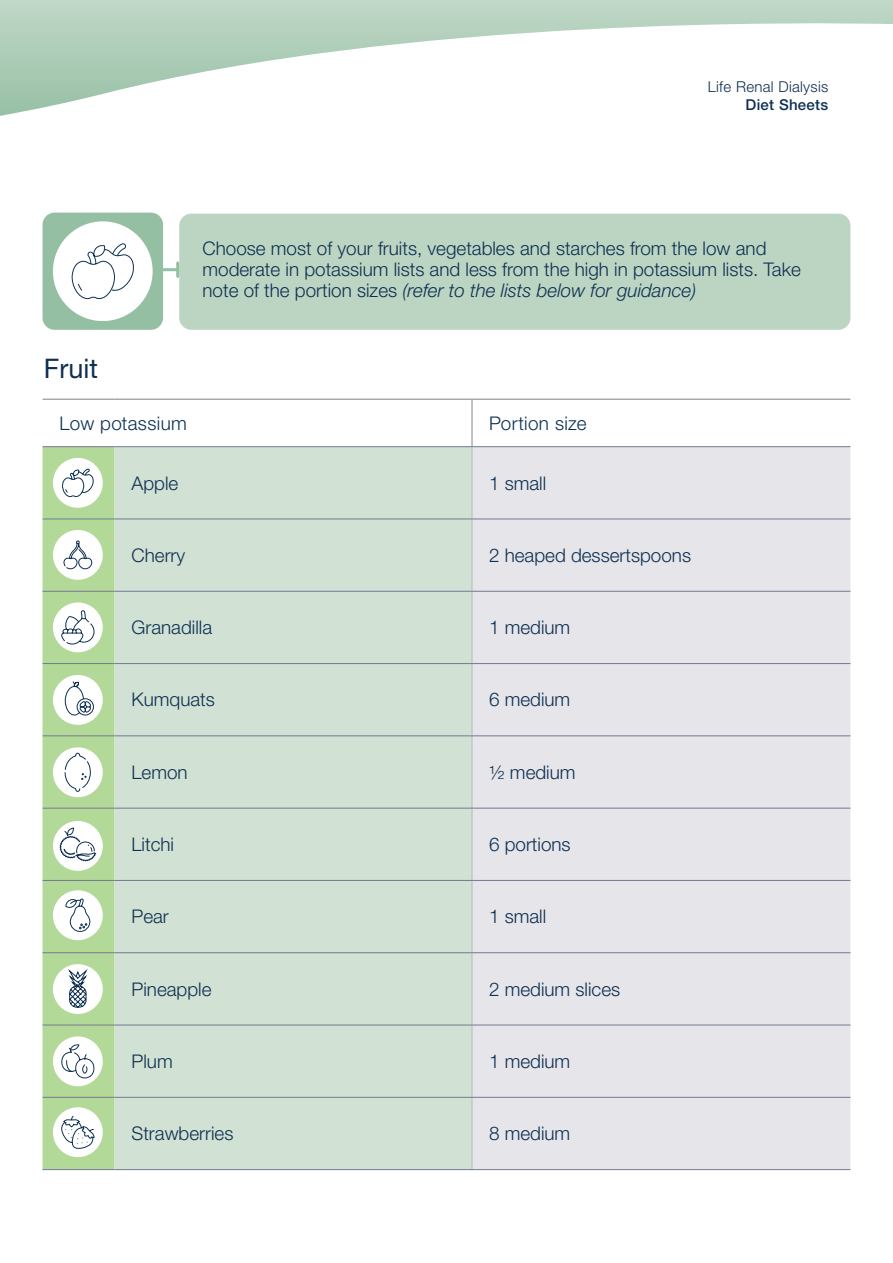
<style>
.page{position:relative;width:893px;height:1263px;background:#fff}
.page>*{position:absolute;margin:0;border:0;box-sizing:border-box;transform-origin:0 0}
.t1{font:27px "Helvetica Neue LT Std";color:#0f3051}
.intro_para{font:300 18.9px/21px "Helvetica Neue LT Std";color:#0f3051}
.t2{font:300 18.9px "Helvetica Neue LT Std";letter-spacing:.015em;color:#093153}
._9pt_light_body{font:300 18.9px "Helvetica Neue LT Std";color:#0f3051}
._20pt_reg_page_heading{font:300 15px "Helvetica Neue LT Std";letter-spacing:.02em;color:#0f3051}
._20pt_reg_page_heading-2{font:500 15px "Helvetica Neue LT Std";letter-spacing:.02em;color:#0f3051}
.s1{font-style:italic}
</style>
<div class="page">
<svg style="left:0;top:0;width:893px;height:116px"></svg>
<div style="left:43px;top:213px;width:120px;height:117px;background:#94bfa2;border-radius:12px"></div>
<div style="left:179px;top:214px;width:671px;height:116px;background:#bcd5c3;border-radius:12px"></div>
<div style="left:53px;top:221px;width:100px;height:100px;background:#fff;border-radius:50%"></div>
<hr style="left:164px;top:268px;width:14px;height:3px;background:#94bfa2">
<svg style="left:176px;top:263px;width:3px;height:13px"></svg>
<div style="left:43px;top:447px;width:72px;height:722px;background:#b3d999"></div>
<div style="left:115px;top:447px;width:357px;height:722px;background:#d1e1d4"></div>
<div style="left:473px;top:447px;width:377px;height:722px;background:#e5e5ea"></div>
<hr style="left:472px;top:400px;width:1px;height:46px;background:#808893">
<hr style="left:472px;top:447px;width:1px;height:72px;background:#b5b9c0">
<hr style="left:472px;top:519px;width:1px;height:72px;background:#b5b9c0">
<hr style="left:472px;top:591px;width:1px;height:72px;background:#b5b9c0">
<hr style="left:472px;top:664px;width:1px;height:72px;background:#b5b9c0">
<hr style="left:472px;top:736px;width:1px;height:72px;background:#b5b9c0">
<hr style="left:472px;top:808px;width:1px;height:72px;background:#b5b9c0">
<hr style="left:472px;top:881px;width:1px;height:71px;background:#b5b9c0">
<hr style="left:472px;top:953px;width:1px;height:72px;background:#b5b9c0">
<hr style="left:472px;top:1025px;width:1px;height:72px;background:#b5b9c0">
<hr style="left:472px;top:1097px;width:1px;height:72px;background:#b5b9c0">
<hr style="left:43px;top:446px;width:72px;height:1px;background:#737a92">
<hr style="left:115px;top:446px;width:357px;height:1px;background:#737a92">
<hr style="left:472px;top:446px;width:378px;height:1px;background:#737a92">
<hr style="left:43px;top:519px;width:72px;height:1px;background:#737a92">
<hr style="left:115px;top:519px;width:357px;height:1px;background:#737a92">
<hr style="left:472px;top:519px;width:378px;height:1px;background:#737a92">
<hr style="left:43px;top:591px;width:72px;height:1px;background:#737a92">
<hr style="left:43px;top:663px;width:72px;height:1px;background:#737a92">
<hr style="left:115px;top:663px;width:357px;height:1px;background:#737a92">
<hr style="left:472px;top:663px;width:378px;height:1px;background:#737a92">
<hr style="left:43px;top:736px;width:72px;height:1px;background:#737a92">
<hr style="left:115px;top:736px;width:357px;height:1px;background:#737a92">
<hr style="left:472px;top:736px;width:378px;height:1px;background:#737a92">
<hr style="left:43px;top:808px;width:72px;height:1px;background:#737a92">
<hr style="left:115px;top:808px;width:357px;height:1px;background:#737a92">
<hr style="left:472px;top:808px;width:378px;height:1px;background:#737a92">
<hr style="left:43px;top:880px;width:72px;height:1px;background:#737a92">
<hr style="left:115px;top:880px;width:357px;height:1px;background:#737a92">
<hr style="left:472px;top:880px;width:378px;height:1px;background:#737a92">
<hr style="left:43px;top:952px;width:72px;height:1px;background:#737a92">
<hr style="left:115px;top:952px;width:357px;height:1px;background:#737a92">
<hr style="left:472px;top:952px;width:378px;height:1px;background:#737a92">
<hr style="left:43px;top:1025px;width:72px;height:1px;background:#737a92">
<hr style="left:115px;top:1025px;width:357px;height:1px;background:#737a92">
<hr style="left:472px;top:1025px;width:378px;height:1px;background:#737a92">
<hr style="left:43px;top:1097px;width:72px;height:1px;background:#737a92">
<hr style="left:115px;top:1097px;width:357px;height:1px;background:#737a92">
<hr style="left:472px;top:1097px;width:378px;height:1px;background:#737a92">
<hr style="left:43px;top:1169px;width:72px;height:1px;background:#737a92">
<hr style="left:115px;top:1169px;width:357px;height:1px;background:#737a92">
<hr style="left:472px;top:1169px;width:378px;height:1px;background:#737a92">
<hr style="left:43px;top:399px;width:72px;height:1px;background:#939598">
<hr style="left:115px;top:399px;width:357px;height:1px;background:#939598">
<hr style="left:472px;top:399px;width:378px;height:1px;background:#939598">
<hr style="left:115px;top:591px;width:357px;height:1px;background:#737a92">
<hr style="left:472px;top:591px;width:378px;height:1px;background:#737a92">
<svg style="left:71px;top:243px;width:63px;height:56px"></svg>
<div style="left:53px;top:458px;width:50px;height:50px;background:#fff;border-radius:50%"></div>
<div style="left:53px;top:530px;width:50px;height:50px;background:#fff;border-radius:50%"></div>
<div style="left:53px;top:602px;width:50px;height:50px;background:#fff;border-radius:50%"></div>
<div style="left:53px;top:675px;width:50px;height:50px;background:#fff;border-radius:50%"></div>
<div style="left:53px;top:747px;width:50px;height:50px;background:#fff;border-radius:50%"></div>
<div style="left:53px;top:821px;width:50px;height:50px;background:#fff;border-radius:50%"></div>
<div style="left:53px;top:890px;width:50px;height:50px;background:#fff;border-radius:50%"></div>
<div style="left:53px;top:964px;width:50px;height:50px;background:#fff;border-radius:50%"></div>
<div style="left:53px;top:1036px;width:50px;height:50px;background:#fff;border-radius:50%"></div>
<div style="left:53px;top:1107px;width:50px;height:50px;background:#fff;border-radius:50%"></div>
<svg style="left:62px;top:469px;width:32px;height:28px"></svg>
<svg style="left:60px;top:827px;width:36px;height:34px"></svg>
<svg style="left:61px;top:611px;width:33px;height:33px"></svg>
<svg style="left:65px;top:681px;width:29px;height:34px"></svg>
<svg style="left:64px;top:541px;width:28px;height:28px"></svg>
<svg style="left:65px;top:899px;width:25px;height:33px"></svg>
<svg style="left:61px;top:1044px;width:33px;height:34px"></svg>
<svg style="left:68px;top:969px;width:20px;height:39px"></svg>
<svg style="left:61px;top:1115px;width:33px;height:34px"></svg>
<svg style="left:65px;top:753px;width:26px;height:39px"></svg>
<p class="_20pt_reg_page_heading" style="left:708px;top:78px;width:122px">Life Renal Dialysis</p>
<p class="_20pt_reg_page_heading-2" style="left:746px;top:96px;width:84px">Diet Sheets</p>
<p class="t1" style="left:44px;top:352px;width:55px">Fruit</p>
<p class="intro_para" style="left:202px;top:237px;width:600px">Choose most of your fruits, vegetables and starches from the low and moderate in potassium lists and less from the high in potassium lists. Take note of the portion sizes <span class="s1">(refer to the lists below for guidance)</span></p>
<p class="t2" style="left:60px;top:411px;width:129px">Low potassium</p>
<p class="t2" style="left:489px;top:411px;width:99px">Portion size</p>
<p class="_9pt_light_body" style="left:132px;top:471px;width:48px">Apple</p>
<p class="_9pt_light_body" style="left:489px;top:471px;width:59px">1 small</p>
<p class="intro_para" style="left:132px;top:544px;width:55px">Cherry</p>
<p class="intro_para" style="left:489px;top:544px;width:204px">2 heaped dessertspoons</p>
<p class="intro_para" style="left:132px;top:616px;width:82px">Granadilla</p>
<p class="intro_para" style="left:489px;top:616px;width:83px">1 medium</p>
<p class="intro_para" style="left:132px;top:689px;width:85px">Kumquats</p>
<p class="intro_para" style="left:489px;top:689px;width:83px">6 medium</p>
<p class="intro_para" style="left:132px;top:761px;width:58px">Lemon</p>
<p class="intro_para" style="left:489px;top:761px;width:88px">½ medium</p>
<p class="intro_para" style="left:132px;top:833px;width:44px">Litchi</p>
<p class="intro_para" style="left:489px;top:833px;width:83px">6 portions</p>
<p class="intro_para" style="left:132px;top:906px;width:39px">Pear</p>
<p class="intro_para" style="left:489px;top:906px;width:59px">1 small</p>
<p class="intro_para" style="left:132px;top:978px;width:81px">Pineapple</p>
<p class="intro_para" style="left:489px;top:978px;width:133px">2 medium slices</p>
<p class="intro_para" style="left:132px;top:1050px;width:43px">Plum</p>
<p class="intro_para" style="left:489px;top:1050px;width:83px">1 medium</p>
<p class="intro_para" style="left:132px;top:1122px;width:103px">Strawberries</p>
<p class="intro_para" style="left:489px;top:1122px;width:83px">8 medium</p>
</div>
